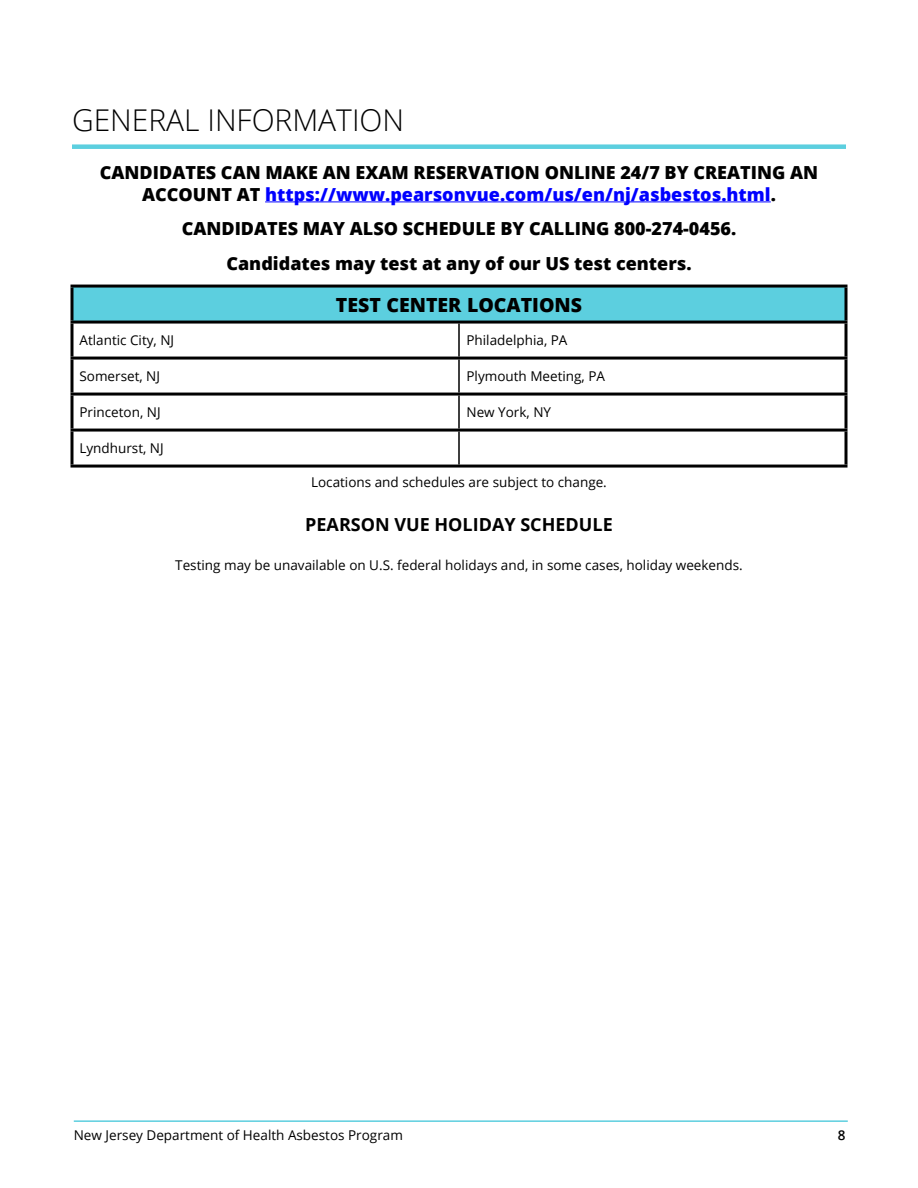
<style>
.page{position:relative;width:918px;height:1188px;background:#fff}
.page>*{position:absolute;margin:0;border:0;box-sizing:border-box;transform-origin:0 0}
.MAIN_HEAD{font:300 30px "Open Sans";color:#000}
.Table_Head{font:800 19.5px "Open Sans";color:#000}
.BackCover_Main{font:800 18px/21.6px "Open Sans";color:#000;text-align:center}
.BackCover_Sub{font:800 18px "Open Sans";color:#000}
.A_Head{font:700 18px "Open Sans";color:#000}
.A_Head-2{font:13.5px "Open Sans";color:#000}
.table_body{font:13.5px "Open Sans";color:#000}
.table_footnote{font:13.5px "Open Sans";color:#000}
.t1{font:600 13.5px "Open Sans";color:#000}
.s1{color:#00f}
</style>
<div class="page">
<hr style="left:74px;top:1120px;width:774px;height:2px;background:#5ccfdf">
<div style="left:72px;top:144px;width:774px;height:5px;background:#5ccfdf"></div>
<hr style="left:265px;top:201px;width:506px;height:1px;background:#00f">
<div style="left:72px;top:286px;width:774px;height:36px;background:#5ccfdf"></div>
<svg style="left:74px;top:356px;width:770px;height:109px"></svg>
<hr style="left:70px;top:285px;width:389px;height:3px;background:#000">
<svg style="left:70px;top:288px;width:4px;height:33px"></svg>
<hr style="left:459px;top:285px;width:389px;height:3px;background:#000">
<svg style="left:844px;top:288px;width:4px;height:33px"></svg>
<hr style="left:70px;top:321px;width:389px;height:3px;background:#000">
<svg style="left:70px;top:324px;width:4px;height:33px"></svg>
<hr style="left:459px;top:321px;width:389px;height:3px;background:#000">
<svg style="left:844px;top:324px;width:4px;height:33px"></svg>
<hr style="left:70px;top:357px;width:389px;height:3px;background:#000">
<svg style="left:70px;top:360px;width:4px;height:33px"></svg>
<hr style="left:459px;top:357px;width:389px;height:3px;background:#000">
<svg style="left:844px;top:360px;width:4px;height:33px"></svg>
<hr style="left:70px;top:393px;width:389px;height:3px;background:#000">
<svg style="left:70px;top:396px;width:4px;height:33px"></svg>
<hr style="left:459px;top:393px;width:389px;height:3px;background:#000">
<svg style="left:844px;top:396px;width:4px;height:33px"></svg>
<hr style="left:70px;top:429px;width:389px;height:3px;background:#000">
<svg style="left:70px;top:432px;width:4px;height:33px"></svg>
<hr style="left:459px;top:429px;width:389px;height:3px;background:#000">
<svg style="left:844px;top:432px;width:4px;height:33px"></svg>
<hr style="left:70px;top:465px;width:389px;height:3px;background:#000">
<hr style="left:459px;top:465px;width:389px;height:3px;background:#000">
<hr style="left:458px;top:324px;width:2px;height:33px;background:#000">
<hr style="left:458px;top:360px;width:2px;height:33px;background:#000">
<hr style="left:458px;top:396px;width:2px;height:33px;background:#000">
<hr style="left:458px;top:432px;width:2px;height:33px;background:#000">
<p class="MAIN_HEAD" style="left:72px;top:100px;width:334px">GENERAL INFORMATION</p>
<p class="BackCover_Main" style="left:100px;top:161px;width:720px">CANDIDATES CAN MAKE AN EXAM RESERVATION ONLINE 24/7 BY CREATING AN<br>ACCOUNT AT <span class="s1">https://www.pearsonvue.com/us/en/nj/asbestos.html</span>.</p>
<p class="BackCover_Main" style="left:182px;top:217px;width:556px">CANDIDATES MAY ALSO SCHEDULE BY CALLING 800-274-0456.</p>
<p class="BackCover_Sub" style="left:226px;top:249px;width:467px">Candidates may test at any of our US test centers.</p>
<p class="Table_Head" style="left:336px;top:290px;width:248px">TEST CENTER LOCATIONS</p>
<p class="table_body" style="left:80px;top:331px;width:96px">Atlantic City, NJ</p>
<p class="table_body" style="left:466px;top:331px;width:102px">Philadelphia, PA</p>
<p class="table_body" style="left:80px;top:367px;width:82px">Somerset, NJ</p>
<p class="table_body" style="left:466px;top:367px;width:140px">Plymouth Meeting, PA</p>
<p class="table_body" style="left:80px;top:403px;width:83px">Princeton, NJ</p>
<p class="table_body" style="left:466px;top:403px;width:86px">New York, NY</p>
<p class="table_body" style="left:80px;top:439px;width:86px">Lyndhurst, NJ</p>
<p class="table_footnote" style="left:311px;top:473px;width:297px">Locations and schedules are subject to change.</p>
<p class="A_Head" style="left:305px;top:512px;width:309px">PEARSON VUE HOLIDAY SCHEDULE</p>
<p class="A_Head-2" style="left:175px;top:556px;width:569px">Testing may be unavailable on U.S. federal holidays and, in some cases, holiday weekends.</p>
<p class="A_Head-2" style="left:74px;top:1126px;width:331px">New Jersey Department of Health Asbestos Program</p>
<p class="t1" style="left:838px;top:1126px;width:9px">8</p>
</div>
